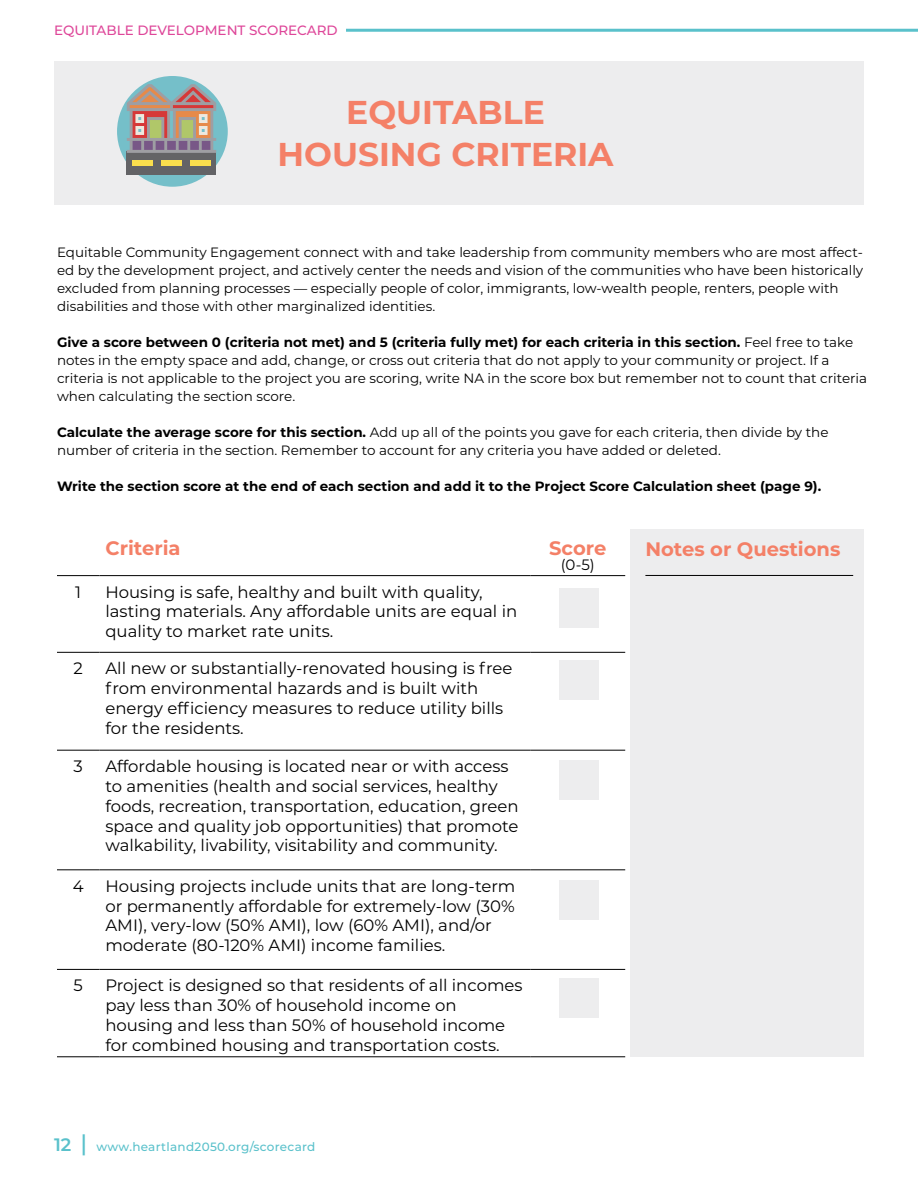
<style>
.page{position:relative;width:918px;height:1188px;background:#fff}
.page>*{position:absolute;margin:0;border:0;box-sizing:border-box;transform-origin:0 0}
.t1{font:700 33px/42px "Montserrat";color:#f48067;text-align:center}
.t2{font:700 19.5px "Montserrat";color:#f48067}
.t3{font:16.5px/19.8px "Montserrat";color:#000}
.t4{font:15px "Montserrat";color:#000}
.t5{font:13.5px/18px "Montserrat";color:#000}
.t6{font:700 13.5px "Montserrat";color:#000}
.t7{font:500 13.5px "Montserrat";color:#de4699}
.t8{font:500 12px "Montserrat";letter-spacing:.025em;color:#5ac1cb}
.s1{font-weight:700}
.s2{font-weight:600;font-size:18px}
.s3{font-weight:600;font-size:22.5px}
</style>
<div class="page">
<hr style="left:346px;top:29px;width:572px;height:3px;background:#5ac1cb">
<hr style="left:57px;top:652px;width:42px;height:1px;background:#000">
<hr style="left:99px;top:652px;width:431px;height:1px;background:#000">
<hr style="left:530px;top:652px;width:95px;height:1px;background:#000">
<hr style="left:57px;top:750px;width:42px;height:1px;background:#000">
<hr style="left:99px;top:750px;width:431px;height:1px;background:#000">
<hr style="left:530px;top:750px;width:95px;height:1px;background:#000">
<hr style="left:57px;top:869px;width:42px;height:1px;background:#000">
<hr style="left:99px;top:869px;width:431px;height:1px;background:#000">
<hr style="left:530px;top:869px;width:95px;height:1px;background:#000">
<hr style="left:57px;top:969px;width:42px;height:1px;background:#000">
<hr style="left:99px;top:969px;width:431px;height:1px;background:#000">
<hr style="left:530px;top:969px;width:95px;height:1px;background:#000">
<hr style="left:57px;top:1056px;width:42px;height:1px;background:#000">
<hr style="left:99px;top:1056px;width:431px;height:1px;background:#000">
<hr style="left:530px;top:1056px;width:95px;height:1px;background:#000">
<hr style="left:57px;top:575px;width:42px;height:1px;background:#000">
<hr style="left:99px;top:575px;width:431px;height:1px;background:#000">
<hr style="left:530px;top:575px;width:95px;height:1px;background:#000">
<div style="left:54px;top:62px;width:810px;height:143px;background:#ededee"></div>
<div style="left:630px;top:529px;width:234px;height:527px;background:#ededee"></div>
<hr style="left:645px;top:575px;width:208px;height:1px;background:#000">
<div style="left:559px;top:588px;width:40px;height:40px;background:#ededee"></div>
<div style="left:559px;top:660px;width:40px;height:40px;background:#ededee"></div>
<div style="left:559px;top:760px;width:40px;height:40px;background:#ededee"></div>
<div style="left:559px;top:880px;width:40px;height:40px;background:#ededee"></div>
<div style="left:559px;top:978px;width:40px;height:40px;background:#ededee"></div>
<div style="left:117px;top:76px;width:111px;height:111px;background:#75bfc9;border-radius:50%"></div>
<div style="left:127px;top:151px;width:89px;height:24px;background:#636366"></div>
<div style="left:190px;top:160px;width:20px;height:6px;background:#fade4d"></div>
<div style="left:161px;top:160px;width:21px;height:6px;background:#fade4d"></div>
<div style="left:133px;top:160px;width:20px;height:6px;background:#fade4d"></div>
<svg style="left:127px;top:84px;width:89px;height:69px"></svg>
<p class="t7" style="left:54px;top:20px;width:285px">EQUITABLE DEVELOPMENT SCORECARD</p>
<h1 class="t1" style="left:278px;top:89px;width:338px">EQUITABLE<br>HOUSING CRITERIA</h1>
<p class="t5" style="left:57px;top:242px;width:808px">Equitable Community Engagement connect with and take leadership from community members who are most affect&shy;ed by the development project, and actively center the needs and vision of the communities who have been historically excluded from planning processes — especially people of color, immigrants, low-wealth people, renters, people with disabilities and those with other marginalized identities.</p>
<p class="t5" style="left:57px;top:332px;width:812px"><span class="s1">Give a score between 0 (criteria not met) and 5 (criteria fully met) for each criteria in this section.</span> Feel free to take notes in the empty space and add, change, or cross out criteria that do not apply to your community or project. If a criteria is not applicable to the project you are scoring, write NA in the score box but remember not to count that criteria when calculating the section score.</p>
<p class="t5" style="left:57px;top:422px;width:773px"><span class="s1">Calculate the average score for this section.</span> Add up all of the points you gave for each criteria, then divide by the number of criteria in the section. Remember to account for any criteria you have added or deleted.</p>
<p class="t6" style="left:57px;top:476px;width:766px">Write the section score at the end of each section and add it to the Project Score Calculation sheet (page 9).</p>
<h2 class="t2" style="left:105px;top:534px;width:77px">Criteria</h2>
<h2 class="t2" style="left:549px;top:534px;width:59px">Score</h2>
<p class="t4" style="left:561px;top:554px;width:36px">(0-5)</p>
<p class="t3" style="left:75px;top:581px;width:7px">1</p>
<p class="t3" style="left:105px;top:581px;width:413px">Housing is safe, healthy and built with quality, lasting materials. Any affordable units are equal in quality to market rate units.</p>
<p class="t3" style="left:74px;top:658px;width:11px">2</p>
<p class="t3" style="left:105px;top:658px;width:409px">All new or substantially-renovated housing is free from environmental hazards and is built with energy efficiency measures to reduce utility bills for the residents.</p>
<p class="t3" style="left:74px;top:756px;width:11px">3</p>
<p class="t3" style="left:105px;top:756px;width:415px">Affordable housing is located near or with access to amenities (health and social services, healthy foods, recreation, transportation, education, green space and quality job opportunities) that promote walkability, livability, visitability and community.</p>
<p class="t3" style="left:73px;top:875px;width:12px">4</p>
<p class="t3" style="left:105px;top:875px;width:411px">Housing projects include units that are long-term or permanently affordable for extremely-low (30% AMI), very-low (50% AMI), low (60% AMI), and/or moderate (80-120% AMI) income families.</p>
<p class="t3" style="left:74px;top:975px;width:11px">5</p>
<p class="t3" style="left:105px;top:975px;width:419px">Project is designed so that residents of all incomes pay less than 30% of household income on housing and less than 50% of household income for combined housing and transportation costs.</p>
<p class="t8" style="left:54px;top:1139px;width:263px"><span class="s2">12</span> <span class="s3">|</span> www.heartland2050.org/scorecard</p>
<h2 class="t2" style="left:645px;top:535px;width:197px">Notes or Questions</h2>
</div>
